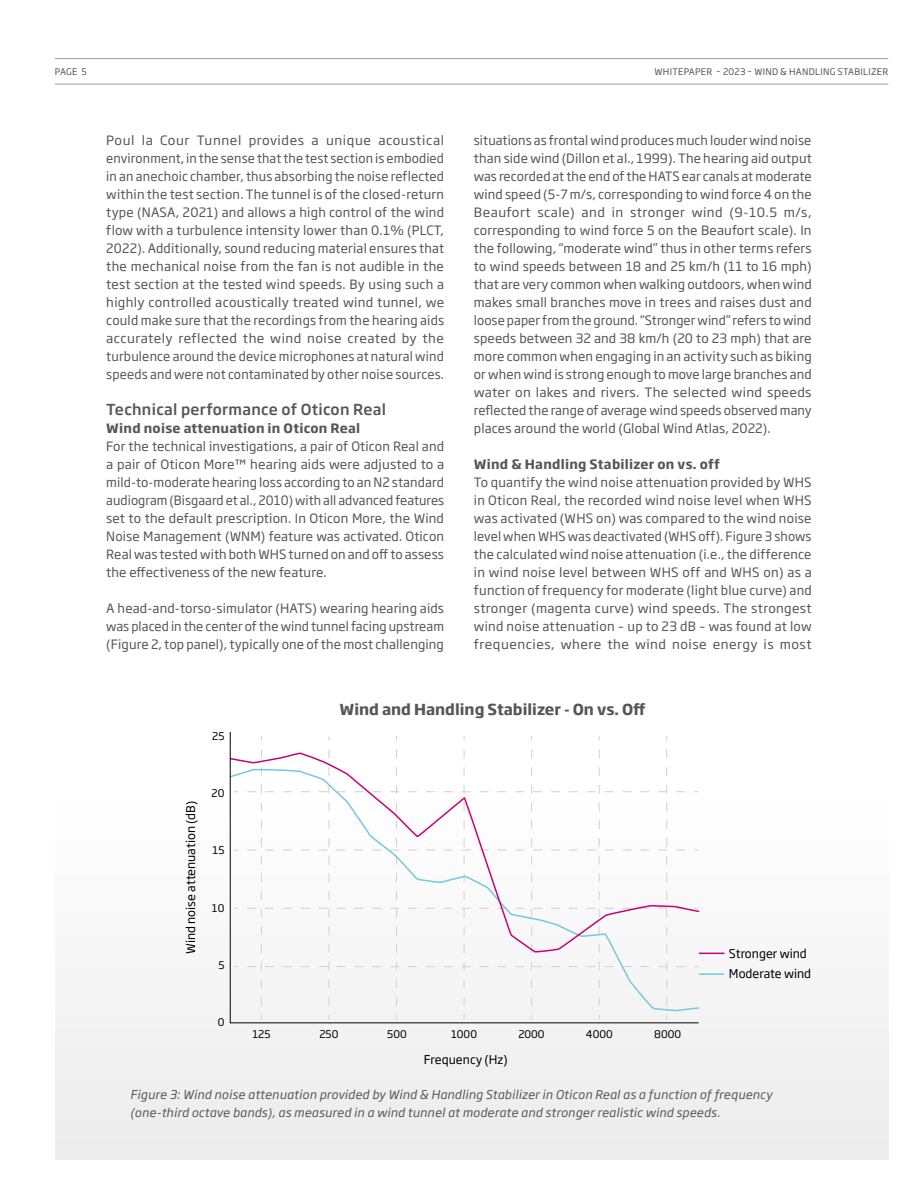
<style>
.page{position:relative;width:918px;height:1188px;background:#fff}
.page>*{position:absolute;margin:0;border:0;box-sizing:border-box;transform-origin:0 0}
.t1{font:700 15px "Soho Gothic Pro";color:#565655}
.t2{font:500 15px "Soho Gothic Pro";letter-spacing:.02em;color:#565655}
.t3{font:12.75px/18px "Soho Gothic Pro";letter-spacing:.01em;color:#565655;text-align:justify}
.t4{font:700 12.75px "Soho Gothic Pro";letter-spacing:.02em;color:#565655}
.t5{font:italic 12px/18px "Soho Gothic Pro";letter-spacing:.02em;color:#565655}
.t6{font:12px/20.4px "Soho Gothic Pro";color:#000}
.t7{font:10.5px "Soho Gothic Pro";color:#000}
.t8{font:9px "Soho Gothic Pro";letter-spacing:.035em;color:#565655}
</style>
<div class="page">
<div style="left:55px;top:802px;width:833px;height:358px;background:#ececec"></div>
<div style="left:229px;top:732px;width:470px;height:292px;background:#fafafa"></div>
<svg style="left:699px;top:953px;width:25px;height:1px"></svg>
<hr style="left:699px;top:973px;width:25px;height:2px;background:#73c9df">
<hr style="left:55px;top:84px;width:833px;height:1px;background:#9d9996">
<hr style="left:55px;top:58px;width:833px;height:1px;background:#9d9996">
<p class="t8" style="left:55px;top:65px;width:33px">PAGE 5</p>
<p class="t8" style="left:655px;top:65px;width:235px">WHITEPAPER – 2023 – WIND &amp; HANDLING STABILIZER</p>
<p class="t3" style="left:106px;top:130px;width:340px">Poul la Cour Tunnel provides a unique acoustical environment, in the sense that the test section is embodied in an anechoic chamber, thus absorbing the noise reflected within the test section. The tunnel is of the closed-return type (NASA, 2021) and allows a high control of the wind flow with a turbulence intensity lower than 0.1% (PLCT, 2022). Additionally, sound reducing material ensures that the mechanical noise from the fan is not audible in the test section at the tested wind speeds. By using such a highly controlled acoustically treated wind tunnel, we could make sure that the recordings from the hearing aids accurately reflected the wind noise created by the turbulence around the device microphones at natural wind speeds and were not contaminated by other noise sources.</p>
<p class="t2" style="left:106px;top:397px;width:281px">Technical performance of Oticon Real</p>
<p class="t4" style="left:106px;top:418px;width:255px">Wind noise attenuation in Oticon Real</p>
<p class="t3" style="left:106px;top:436px;width:339px">For the technical investigations, a pair of Oticon Real and a pair of Oticon More™ hearing aids were adjusted to a mild-to-moderate hearing loss according to an N2 standard audiogram (Bisgaard et al., 2010) with all advanced features set to the default prescription. In Oticon More, the Wind Noise Management (WNM) feature was activated. Oticon Real was tested with both WHS turned on and off to assess the effectiveness of the new feature.</p>
<p class="t3" style="left:106px;top:598px;width:339px">A head-and-torso-simulator (HATS) wearing hearing aids was placed in the center of the wind tunnel facing upstream (Figure 2, top panel), typically one of the most challenging</p>
<p class="t3" style="left:474px;top:130px;width:339px">situations as frontal wind produces much louder wind noise than side wind (Dillon et al., 1999). The hearing aid output was recorded at the end of the HATS ear canals at moderate wind speed (5-7 m/s, corresponding to wind force 4 on the Beaufort scale) and in stronger wind (9-10.5 m/s, corresponding to wind force 5 on the Beaufort scale). In the following, “moderate wind” thus in other terms refers to wind speeds between 18 and 25 km/h (11 to 16 mph) that are very common when walking outdoors, when wind makes small branches move in trees and raises dust and loose paper from the ground. “Stronger wind” refers to wind speeds between 32 and 38 km/h (20 to 23 mph) that are more common when engaging in an activity such as biking or when wind is strong enough to move large branches and water on lakes and rivers. The selected wind speeds reflected the range of average wind speeds observed many places around the world (Global Wind Atlas, 2022).</p>
<p class="t4" style="left:474px;top:454px;width:248px">Wind &amp; Handling Stabilizer on vs. off</p>
<p class="t3" style="left:474px;top:472px;width:339px">To quantify the wind noise attenuation provided by WHS in Oticon Real, the recorded wind noise level when WHS was activated (WHS on) was compared to the wind noise level when WHS was deactivated (WHS off). Figure 3 shows the calculated wind noise attenuation (i.e., the difference in wind noise level between WHS off and WHS on) as a function of frequency for moderate (light blue curve) and stronger (magenta curve) wind speeds. The strongest wind noise attenuation – up to 23 dB – was found at low frequencies, where the wind noise energy is most</p>
<p class="t7" style="left:212px;top:728px;width:14px">25</p>
<p class="t6" style="left:180px;top:954px;width:155px;rotate:-90deg">Wind noise attenuation (dB)</p>
<p class="t7" style="left:212px;top:785px;width:14px">20</p>
<p class="t7" style="left:212px;top:842px;width:14px">15</p>
<p class="t7" style="left:212px;top:900px;width:14px">10</p>
<p class="t7" style="left:218px;top:957px;width:8px">5</p>
<p class="t7" style="left:218px;top:1014px;width:8px">0</p>
<p class="t1" style="left:339px;top:698px;width:308px">Wind and Handling Stabilizer - On vs. Off</p>
<p class="t7" style="left:252px;top:1026px;width:20px">125</p>
<p class="t7" style="left:319px;top:1026px;width:21px">250</p>
<p class="t7" style="left:387px;top:1026px;width:21px">500</p>
<p class="t7" style="left:451px;top:1026px;width:27px">1000</p>
<p class="t7" style="left:518px;top:1026px;width:28px">2000</p>
<p class="t7" style="left:586px;top:1026px;width:28px">4000</p>
<p class="t7" style="left:654px;top:1026px;width:28px">8000</p>
<p class="t6" style="left:424px;top:1048px;width:85px">Frequency (Hz)</p>
<p class="t6" style="left:729px;top:943px;width:84px">Stronger wind<br>Moderate wind</p>
<p class="t5" style="left:130px;top:1085px;width:644px">Figure 3: Wind noise attenuation provided by Wind &amp; Handling Stabilizer in Oticon Real as a function of frequency (one-third octave bands), as measured in a wind tunnel at moderate and stronger realistic wind speeds.</p>
</div>
